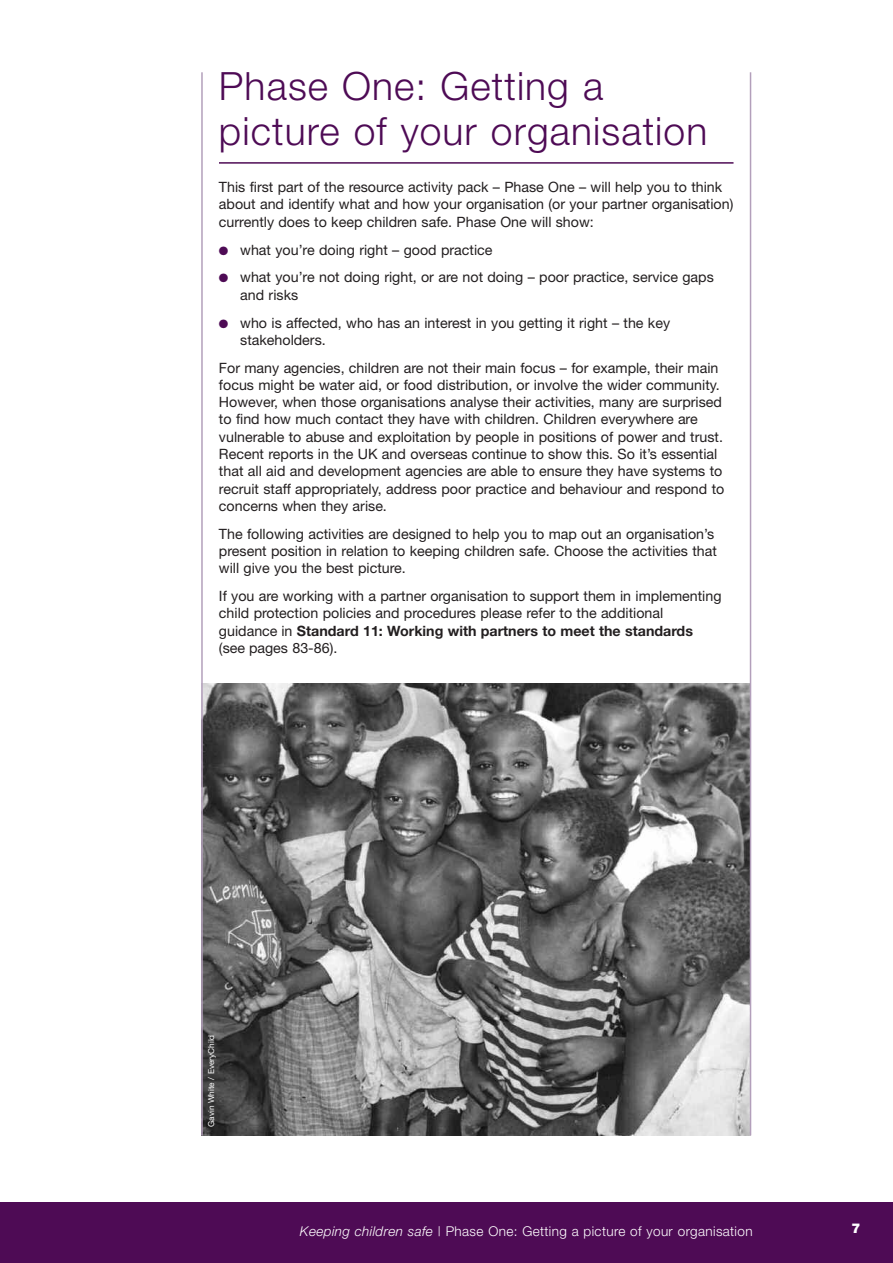
<style>
.page{position:relative;width:893px;height:1263px;background:#fff}
.page>*{position:absolute;margin:0;border:0;box-sizing:border-box;transform-origin:0 0}
.t1{font:300 39px/45px "Helvetica Neue";letter-spacing:.03em;color:#4e0b55}
.t2{font:14.25px/17.2px "Helvetica Neue";color:#231f20}
.t3{font:300 13.5px "Helvetica Neue";letter-spacing:.03em;color:#fff}
.t4{font:900 13.5px "Helvetica Neue";color:#fff}
.t5{font:8.25px "Helvetica Neue";color:#fff}
.s1{color:#4e0b55}
.s2{font-weight:700}
.s3{font-style:italic}
</style>
<div class="page">
<img style="left:203px;top:683px;width:547px;height:452px">
<div style="left:0;top:1202px;width:893px;height:61px;background:#4e0b55"></div>
<hr style="left:219px;top:162px;width:514px;height:2px;background:#4e0b55">
<hr style="left:201px;top:72px;width:2px;height:1063px;background:#b39fbb">
<hr style="left:750px;top:72px;width:1px;height:1063px;background:#b39fbb">
<h1 class="t1" style="left:219px;top:67px;width:490px">Phase One: Getting a picture of your organisation</h1>
<p class="t2" style="left:219px;top:180px;width:516px">This first part of the resource activity pack – Phase One – will help you to think about and identify what and how your organisation (or your partner organisation) currently does to keep children safe. Phase One will show:</p>
<p class="t2" style="left:219px;top:242px;width:275px"><span class="s1">●</span> what you’re doing right – good practice</p>
<p class="t2" style="left:240px;top:270px;width:475px;text-indent:-21px"><span class="s1">●</span> what you’re not doing right, or are not doing – poor practice, service gaps and risks</p>
<p class="t2" style="left:240px;top:315px;width:431px;text-indent:-21px"><span class="s1">●</span> who is affected, who has an interest in you getting it right – the key stakeholders.</p>
<p class="t2" style="left:219px;top:360px;width:507px">For many agencies, children are not their main focus – for example, their main focus might be water aid, or food distribution, or involve the wider community.<br>However, when those organisations analyse their activities, many are surprised to find how much contact they have with children. Children everywhere are vulnerable to abuse and exploitation by people in positions of power and trust.<br>Recent reports in the UK and overseas continue to show this. So it’s essential that all aid and development agencies are able to ensure they have systems to recruit staff appropriately, address poor practice and behaviour and respond to concerns when they arise.</p>
<p class="t2" style="left:219px;top:526px;width:499px">The following activities are designed to help you to map out an organisation’s present position in relation to keeping children safe. Choose the activities that will give you the best picture.</p>
<p class="t2" style="left:219px;top:589px;width:504px">If you are working with a partner organisation to support them in implementing child protection policies and procedures please refer to the additional guidance in <span class="s2">Standard 11: Working with partners to meet the standards </span>(see pages 83-86).</p>
<p class="t5" style="left:208px;top:1127px;width:94px;rotate:-90deg">Gavin White / EveryChild</p>
<p class="t3" style="left:300px;top:1226px;width:454px"><span class="s3">Keeping children safe |</span> Phase One: Getting a picture of your organisation</p>
<p class="t4" style="left:851px;top:1223px;width:11px">7</p>
</div>
